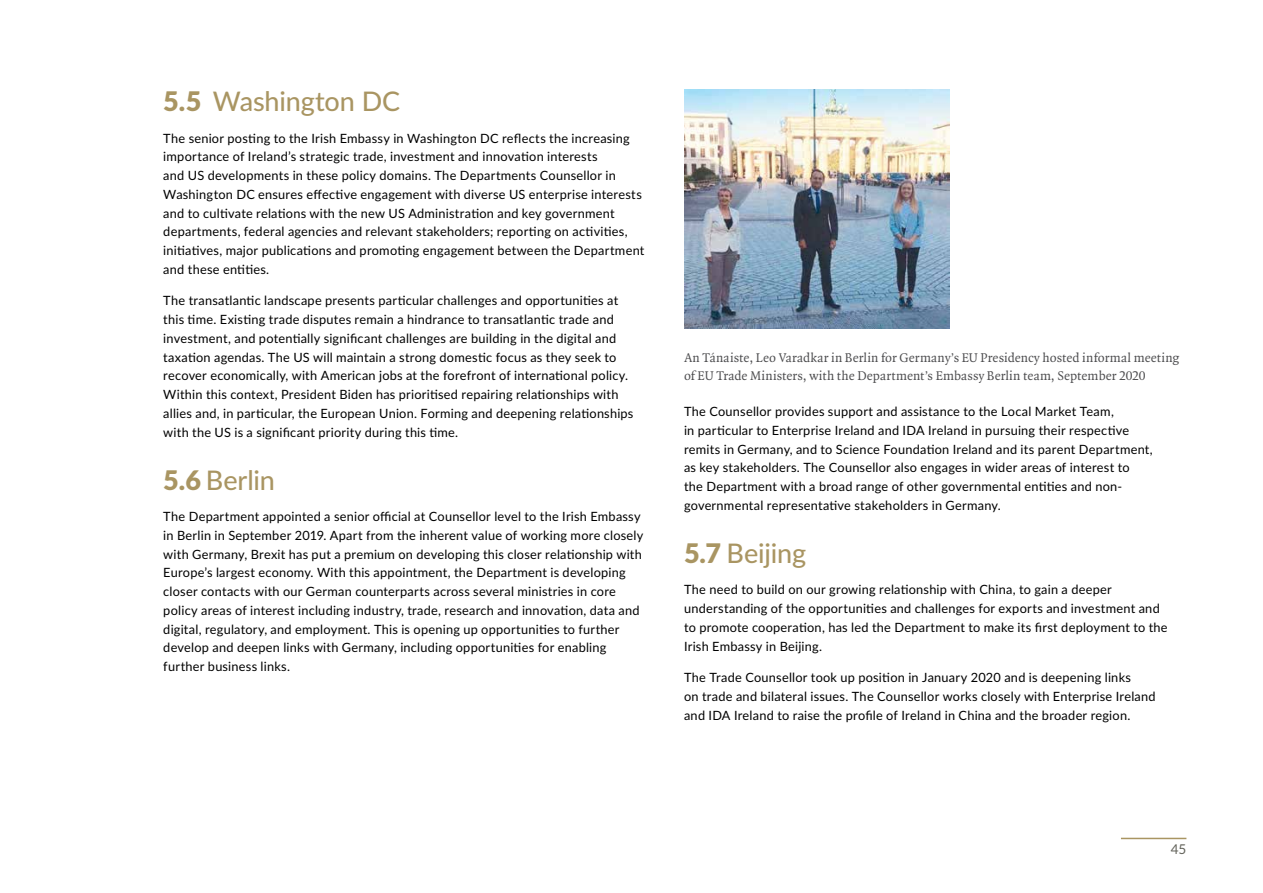
<style>
.page{position:relative;width:1263px;height:893px;background:#fff}
.page>*{position:absolute;margin:0;border:0;box-sizing:border-box;transform-origin:0 0}
.t1{font:500 27px "Lato";letter-spacing:-.005em;color:#a99562}
.t2{font:13.5px/18px "Quadraat Pro";letter-spacing:.005em;color:#4d4d4f}
.t3{font:13.5px "Lato";color:#63635b}
.t4{font:12.75px/18.8px "Lato";letter-spacing:.02em;color:#000}
.s1{font-weight:900}
</style>
<div class="page">
<img style="left:684px;top:89px;width:265px;height:240px">
<hr style="left:1121px;top:838px;width:65px;height:1px;background:#a99562">
<h1 class="t1" style="left:163px;top:82px;width:238px"><span class="s1">5.5</span> Washington DC</h1>
<p class="t4" style="left:163px;top:128px;width:483px">The senior posting to the Irish Embassy in Washington DC reflects the increasing importance of Ireland’s strategic trade, investment and innovation interests<br>and US developments in these policy domains. The Departments Counsellor in Washington DC ensures effective engagement with diverse US enterprise interests and to cultivate relations with the new US Administration and key government departments, federal agencies and relevant stakeholders; reporting on activities, initiatives, major publications and promoting engagement between the Department and these entities.</p>
<p class="t4" style="left:163px;top:291px;width:472px">The transatlantic landscape presents particular challenges and opportunities at this time. Existing trade disputes remain a hindrance to transatlantic trade and investment, and potentially significant challenges are building in the digital and taxation agendas. The US will maintain a strong domestic focus as they seek to recover economically, with American jobs at the forefront of international policy.<br>Within this context, President Biden has prioritised repairing relationships with allies and, in particular, the European Union. Forming and deepening relationships with the US is a significant priority during this time.</p>
<h1 class="t1" style="left:163px;top:460px;width:113px"><span class="s1">5.6</span> Berlin</h1>
<p class="t4" style="left:163px;top:507px;width:482px">The Department appointed a senior official at Counsellor level to the Irish Embassy in Berlin in September 2019. Apart from the inherent value of working more closely with Germany, Brexit has put a premium on developing this closer relationship with Europe’s largest economy. With this appointment, the Department is developing closer contacts with our German counterparts across several ministries in core policy areas of interest including industry, trade, research and innovation, data and digital, regulatory, and employment. This is opening up opportunities to further develop and deepen links with Germany, including opportunities for enabling further business links.</p>
<p class="t2" style="left:684px;top:349px;width:497px">An Tánaiste, Leo Varadkar in Berlin for Germany’s EU Presidency hosted informal meeting of EU Trade Ministers, with the Department’s Embassy Berlin team, September 2020</p>
<p class="t4" style="left:684px;top:402px;width:470px">The Counsellor provides support and assistance to the Local Market Team,<br>in particular to Enterprise Ireland and IDA Ireland in pursuing their respective remits in Germany, and to Science Foundation Ireland and its parent Department, as key stakeholders. The Counsellor also engages in wider areas of interest to<br>the Department with a broad range of other governmental entities and non&shy;governmental representative stakeholders in Germany.</p>
<h1 class="t1" style="left:684px;top:534px;width:124px"><span class="s1">5.7</span> Beijing</h1>
<p class="t4" style="left:684px;top:580px;width:485px">The need to build on our growing relationship with China, to gain a deeper understanding of the opportunities and challenges for exports and investment and to promote cooperation, has led the Department to make its first deployment to the Irish Embassy in Beijing.</p>
<p class="t4" style="left:684px;top:668px;width:473px">The Trade Counsellor took up position in January 2020 and is deepening links<br>on trade and bilateral issues. The Counsellor works closely with Enterprise Ireland and IDA Ireland to raise the profile of Ireland in China and the broader region.</p>
<p class="t3" style="left:1171px;top:840px;width:17px">45</p>
</div>
